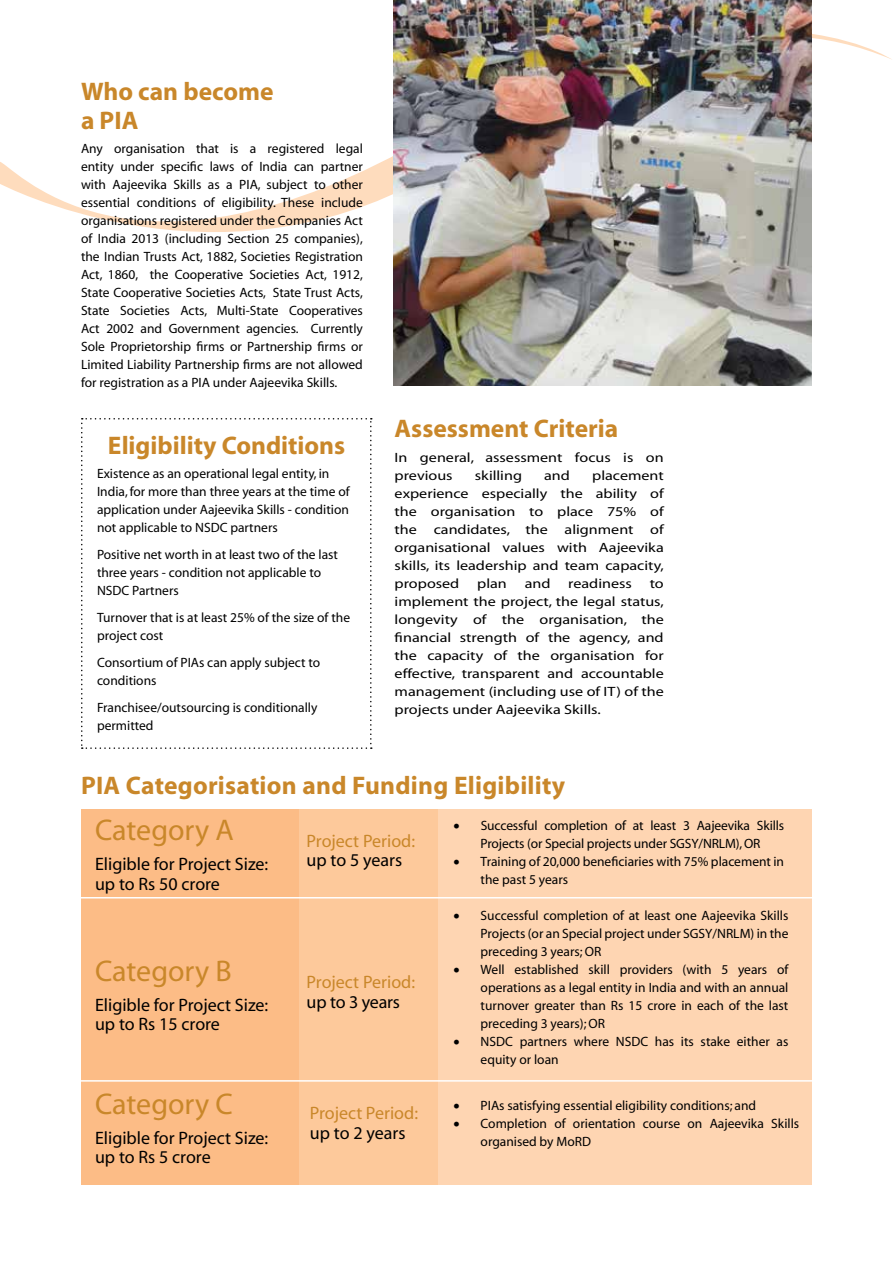
<style>
.page{position:relative;width:893px;height:1263px;background:#fff}
.page>*{position:absolute;margin:0;border:0;box-sizing:border-box;transform-origin:0 0}
.t1{font:30px "Myriad";color:#c9872a}
.t2{font:700 25.5px/28.5px "Myriad";color:#c9872a}
.t3{font:18px/19.5px "Myriad";color:#000}
.t4{font:18px "Myriad";color:#c9872a}
.t5{font:13.5px/18px "Myriad";color:#000}
.t6{font:13.5px/18px "Myriad";color:#000;text-align:justify;scale:1.19 1}
</style>
<div class="page">
<svg style="left:0;top:34px;width:892px;height:198px"></svg>
<svg style="left:81px;top:418px;width:291px;height:331px"></svg>
<div style="left:83px;top:809px;width:729px;height:376px;background:#fed5b2"></div>
<div style="left:81px;top:809px;width:218px;height:376px;background:#fcbc86"></div>
<div style="left:299px;top:809px;width:138px;height:376px;background:#fdc99b"></div>
<hr style="left:81px;top:897px;width:731px;height:1px;background:#fff">
<hr style="left:81px;top:1080px;width:731px;height:1px;background:#fff">
<img style="left:393px;top:0;width:419px;height:386px">
<h2 class="t2" style="left:81px;top:78px;width:194px">Who can become a PIA</h2>
<p class="t5" style="left:81px;top:140px;width:283px;text-align:justify">Any organisation that is a registered legal entity under specific laws of India can partner with Aajeevika Skills as a PIA, subject to other essential conditions of eligibility. These include organisations registered under the Companies Act of India 2013 (including Section 25 companies), the Indian Trusts Act, 1882, Societies Registration Act, 1860, the Cooperative Societies Act, 1912, State Cooperative Societies Acts, State Trust Acts, State Societies Acts, Multi-State Cooperatives Act 2002 and Government agencies. Currently Sole Proprietorship firms or Partnership firms or Limited Liability Partnership firms are not allowed for registration as a PIA under Aajeevika Skills.</p>
<h2 class="t2" style="left:108px;top:432px;width:239px">Eligibility Conditions</h2>
<p class="t5" style="left:97px;top:465px;width:254px">Existence as an operational legal entity, in India, for more than three years at the time of application under Aajeevika Skills - condition not applicable to NSDC partners</p>
<p class="t5" style="left:97px;top:546px;width:243px">Positive net worth in at least two of the last three years - condition not applicable to<br>NSDC Partners</p>
<p class="t5" style="left:97px;top:609px;width:255px">Turnover that is at least 25% of the size of the project cost</p>
<p class="t5" style="left:97px;top:654px;width:225px">Consortium of PIAs can apply subject to conditions</p>
<p class="t5" style="left:97px;top:699px;width:222px">Franchisee/outsourcing is conditionally permitted</p>
<h2 class="t2" style="left:395px;top:415px;width:225px">Assessment Criteria</h2>
<p class="t6" style="left:395px;top:449px;width:228px">In general, assessment focus is on previous</p>
<p class="t6" style="left:395px;top:467px;width:228px;text-indent:198px">placement experience especially the ability of the organisation to place 75% of the candidates, the alignment of organisational values with Aajeevika skills, its leadership and team capacity, proposed</p>
<p class="t6" style="left:475px;top:467px;width:41px">skilling</p>
<p class="t6" style="left:544px;top:467px;width:23px">and</p>
<p class="t6" style="left:477px;top:575px;width:26px">plan</p>
<p class="t6" style="left:525px;top:575px;width:23px">and</p>
<p class="t6" style="left:568px;top:575px;width:55px">readiness</p>
<p class="t6" style="left:395px;top:575px;width:228px;text-indent:255px">to implement the project, the legal status, longevity of the organisation, the financial strength of the agency, and the capacity of the organisation for effective, transparent and accountable management (including use of IT) of the projects under Aajeevika Skills.</p>
<h2 class="t2" style="left:81px;top:772px;width:486px">PIA Categorisation and Funding Eligibility</h2>
<h1 class="t1" style="left:95px;top:815px;width:140px">Category A</h1>
<p class="t5" style="left:454px;top:817px;width:332px;text-align:center">• Successful completion of at least 3 Aajeevika Skills<br>Projects (or Special projects under SGSY/NRLM), OR</p>
<p class="t5" style="left:481px;top:853px;width:305px;text-indent:-27px">• Training of 20,000 beneficiaries with 75% placement in the past 5 years</p>
<p class="t5" style="left:481px;top:906px;width:309px;text-align:justify;text-indent:-27px">• Successful completion of at least one Aajeevika Skills Projects (or an Special project under SGSY/NRLM) in the preceding 3 years; OR</p>
<p class="t5" style="left:481px;top:960px;width:309px;text-align:justify;text-indent:-27px">• Well established skill providers (with 5 years of operations as a legal entity in India and with an annual turnover greater than Rs 15 crore in each of the last preceding 3 years); OR</p>
<p class="t5" style="left:481px;top:1032px;width:309px;text-indent:-27px">• NSDC partners where NSDC has its stake either as equity or loan</p>
<p class="t5" style="left:454px;top:1097px;width:304px">• PIAs satisfying essential eligibility conditions; and</p>
<p class="t5" style="left:481px;top:1115px;width:320px;text-indent:-27px">• Completion of orientation course on Aajeevika Skills organised by MoRD</p>
<h3 class="t4" style="left:307px;top:832px;width:110px">Project Period:</h3>
<h3 class="t3" style="left:307px;top:851px;width:97px">up to 5 years</h3>
<h3 class="t3" style="left:95px;top:855px;width:175px">Eligible for Project Size: up to Rs 50 crore</h3>
<h1 class="t1" style="left:95px;top:956px;width:138px">Category B</h1>
<h3 class="t4" style="left:307px;top:973px;width:110px">Project Period:</h3>
<h3 class="t3" style="left:307px;top:993px;width:95px">up to 3 years</h3>
<h3 class="t3" style="left:95px;top:996px;width:175px">Eligible for Project Size: up to Rs 15 crore</h3>
<h1 class="t1" style="left:95px;top:1089px;width:139px">Category C</h1>
<h3 class="t4" style="left:310px;top:1104px;width:110px">Project Period:</h3>
<h3 class="t3" style="left:310px;top:1124px;width:97px">up to 2 years</h3>
<h3 class="t3" style="left:95px;top:1129px;width:175px">Eligible for Project Size: up to Rs 5 crore</h3>
</div>
